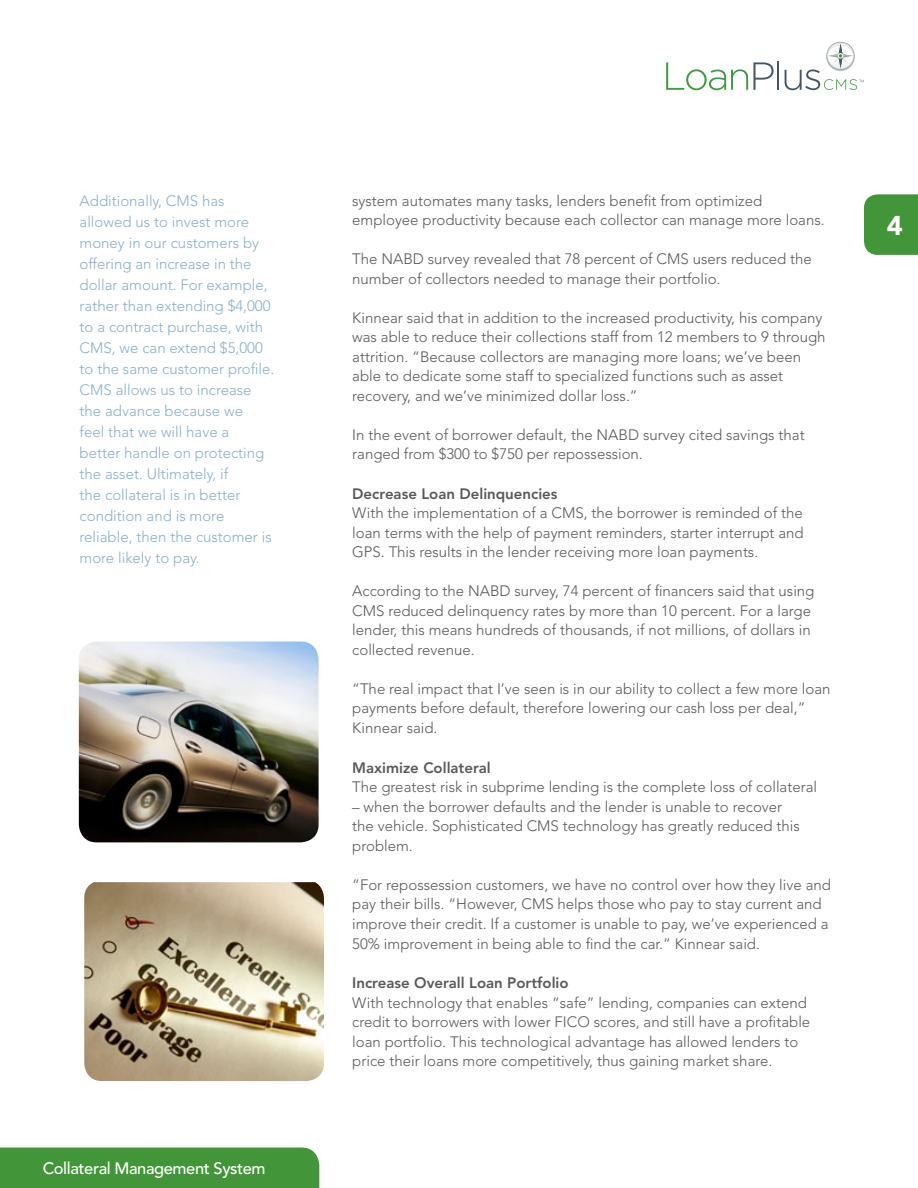
<style>
.page{position:relative;width:918px;height:1188px;background:#fff}
.page>*{position:absolute;margin:0;border:0;box-sizing:border-box;transform-origin:0 0}
.t1{font:900 27px "Avenir LT Std";color:#fff}
.t2{font:500 16.5px "Avenir LT Std";letter-spacing:-.025em;color:#fff}
.t3{font:300 15px/19.5px "Avenir LT Std";color:#58595b}
.t4{font:300 15px/21px "Avenir LT Std";color:#8caec9}
.t5{font:800 15px "Avenir LT Std";color:#58595b}
</style>
<div class="page">
<img style="left:79px;top:642px;width:240px;height:200px">
<div style="left:864px;top:194px;width:54px;height:61px;background:#439539"></div>
<svg style="left:666px;top:62px;width:108px;height:28px"></svg>
<hr style="left:777px;top:61px;width:2px;height:29px;background:#465660">
<div style="left:826px;top:42px;width:29px;height:28px;background:#afb2b5;border-radius:50%"></div>
<svg style="left:785px;top:43px;width:79px;height:47px"></svg>
<div style="left:0;top:1148px;width:319px;height:40px;background:#439539"></div>
<img style="left:84px;top:882px;width:240px;height:199px">
<p class="t4" style="left:80px;top:190px;width:196px">Additionally, CMS has allowed us to invest more money in our customers by offering an increase in the dollar amount. For example, rather than extending $4,000 to a contract purchase, with<br>CMS, we can extend $5,000 to the same customer profile.<br>CMS allows us to increase the advance because we<br>feel that we will have a<br>better handle on protecting the asset. Ultimately, if<br>the collateral is in better condition and is more reliable, then the customer is more likely to pay.</p>
<p class="t2" style="left:43px;top:1158px;width:224px">Collateral Management System</p>
<p class="t3" style="left:352px;top:191px;width:474px">system automates many tasks, lenders benefit from optimized employee productivity because each collector can manage more loans.</p>
<p class="t3" style="left:352px;top:249px;width:461px">The NABD survey revealed that 78 percent of CMS users reduced the number of collectors needed to manage their portfolio.</p>
<p class="t3" style="left:352px;top:308px;width:475px">Kinnear said that in addition to the increased productivity, his company was able to reduce their collections staff from 12 members to 9 through attrition. “Because collectors are managing more loans; we’ve been able to dedicate some staff to specialized functions such as asset recovery, and we’ve minimized dollar loss.”</p>
<p class="t3" style="left:352px;top:425px;width:454px">In the event of borrower default, the NABD survey cited savings that ranged from $300 to $750 per repossession.</p>
<p class="t5" style="left:352px;top:485px;width:207px">Decrease Loan Delinquencies</p>
<p class="t3" style="left:352px;top:503px;width:453px;text-align:justify">With the implementation of a CMS, the borrower is reminded of the loan terms with the help of payment reminders, starter interrupt and GPS. This results in the lender receiving more loan payments.</p>
<p class="t3" style="left:352px;top:581px;width:464px">According to the NABD survey, 74 percent of financers said that using CMS reduced delinquency rates by more than 10 percent. For a large lender, this means hundreds of thousands, if not millions, of dollars in collected revenue.</p>
<p class="t3" style="left:352px;top:679px;width:480px">“The real impact that I’ve seen is in our ability to collect a few more loan payments before default, therefore lowering our cash loss per deal,”<br>Kinnear said.</p>
<p class="t5" style="left:352px;top:759px;width:140px">Maximize Collateral</p>
<p class="t3" style="left:352px;top:777px;width:466px">The greatest risk in subprime lending is the complete loss of collateral</p>
<p class="t3" style="left:352px;top:797px;width:449px">– when the borrower defaults and the lender is unable to recover the vehicle. Sophisticated CMS technology has greatly reduced this problem.</p>
<p class="t3" style="left:352px;top:875px;width:480px">“For repossession customers, we have no control over how they live and pay their bills. “However, CMS helps those who pay to stay current and improve their credit. If a customer is unable to pay, we’ve experienced a 50% improvement in being able to find the car.” Kinnear said.</p>
<p class="t5" style="left:352px;top:974px;width:218px">Increase Overall Loan Portfolio</p>
<p class="t3" style="left:352px;top:993px;width:460px">With technology that enables “safe” lending, companies can extend credit to borrowers with lower FICO scores, and still have a profitable loan portfolio. This technological advantage has allowed lenders to price their loans more competitively, thus gaining market share.</p>
<h1 class="t1" style="left:887px;top:209px;width:17px">4</h1>
</div>
